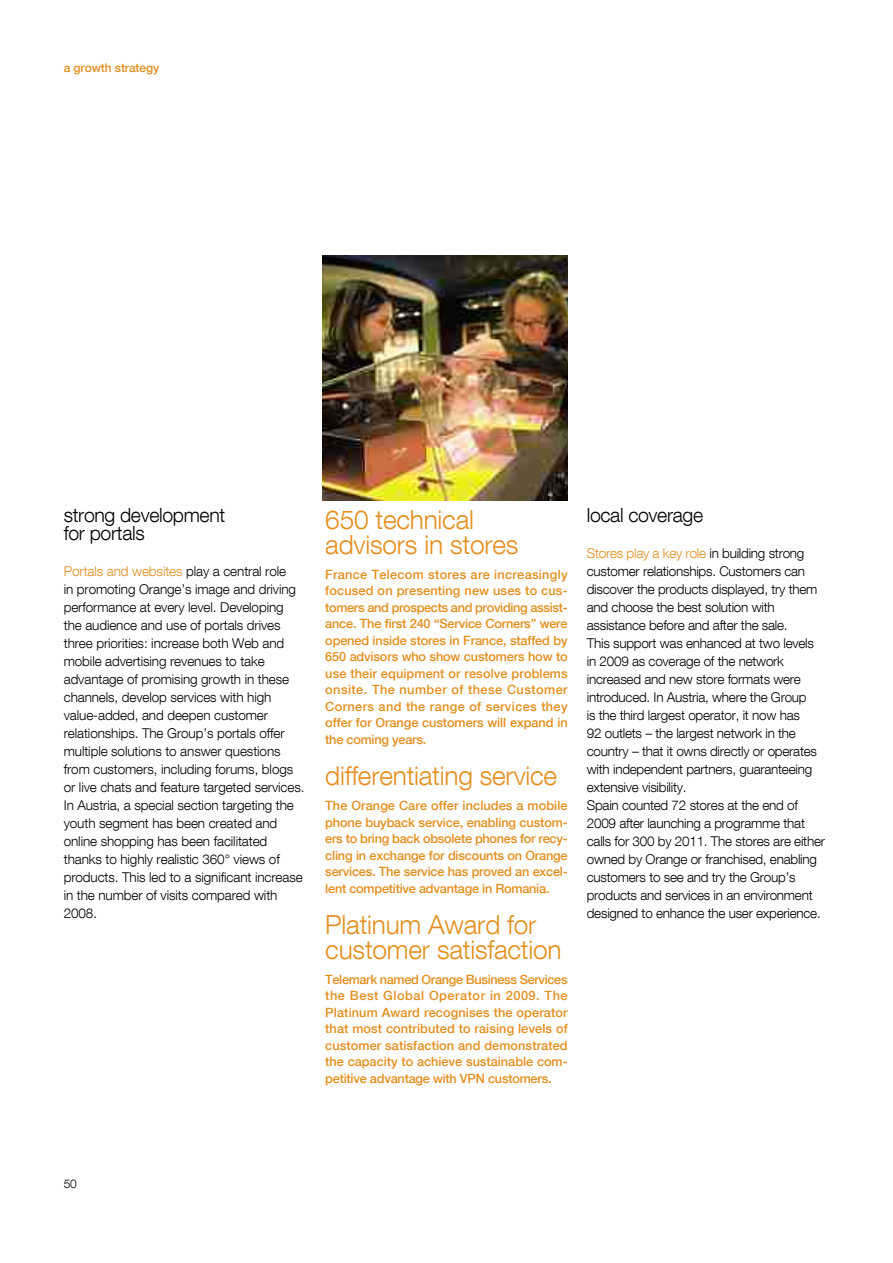
<style>
.page{position:relative;width:893px;height:1263px;background:#fff}
.page>*{position:absolute;margin:0;border:0;box-sizing:border-box;transform-origin:0 0}
.t1{font:300 26.25px/24.8px "Helvetica Neue LT Com";letter-spacing:-.01em;color:#e48e1d}
.t2{font:300 19.5px/18px "Helvetica Neue LT Com";letter-spacing:-.02em;color:#000}
.t3{font:300 13.5px/18px "Helvetica Neue LT Com";letter-spacing:-.02em;color:#000}
.t4{font:500 12.75px/16.5px "Helvetica Neue LT Com";letter-spacing:-.02em;color:#e48e1d;text-align:justify}
.t5{font:500 12px "Helvetica Neue LT Com";letter-spacing:-.01em;color:#e48e1d}
.t6{font:300 12px "Helvetica Neue LT Com";color:#000}
.s1{color:#e48e1d}
</style>
<div class="page">
<img style="left:322px;top:255px;width:246px;height:245px">
<p class="t5" style="left:64px;top:64px;width:97px">a growth strategy</p>
<h2 class="t2" style="left:64px;top:508px;width:163px">strong development for portals</h2>
<p class="t3" style="left:64px;top:563px;width:242px"><span class="s1">Portals and websites</span> play a central role<br>in promoting Orange’s image and driving performance at every level. Developing the audience and use of portals drives three priorities: increase both Web and mobile advertising revenues to take advantage of promising growth in these channels, develop services with high value-added, and deepen customer relationships. The Group’s portals offer multiple solutions to answer questions from customers, including forums, blogs or live chats and feature targeted services.<br>In Austria, a special section targeting the youth segment has been created and online shopping has been facilitated thanks to highly realistic 360° views of products. This led to a significant increase in the number of visits compared with 2008.</p>
<h1 class="t1" style="left:325px;top:510px;width:195px">650 technical advisors in stores</h1>
<p class="t4" style="left:325px;top:567px;width:244px">France Telecom stores are increasingly focused on presenting new uses to cus&shy;tomers and prospects and providing assist&shy;ance. The first 240 “Service Corners” were opened inside stores in France, staffed by 650 advisors who show customers how to use their equipment or resolve problems onsite. The number of these Customer Corners and the range of services they offer for Orange customers will expand in the coming years.</p>
<h1 class="t1" style="left:325px;top:766px;width:233px">differentiating service</h1>
<p class="t4" style="left:325px;top:798px;width:244px">The Orange Care offer includes a mobile phone buyback service, enabling custom&shy;ers to bring back obsolete phones for recy&shy;cling in exchange for discounts on Orange services. The service has proved an excel&shy;lent competitive advantage in Romania.</p>
<h1 class="t1" style="left:325px;top:914px;width:238px">Platinum Award for customer satisfaction</h1>
<p class="t4" style="left:325px;top:972px;width:244px">Telemark named Orange Business Services the Best Global Operator in 2009. The Platinum Award recognises the operator that most contributed to raising levels of customer satisfaction and demonstrated the capacity to achieve sustainable com&shy;petitive advantage with VPN customers.</p>
<h2 class="t2" style="left:587px;top:508px;width:118px">local coverage</h2>
<p class="t3" style="left:587px;top:545px;width:240px"><span class="s1">Stores play a key role</span> in building strong customer relationships. Customers can discover the products displayed, try them and choose the best solution with assistance before and after the sale.<br>This support was enhanced at two levels in 2009 as coverage of the network increased and new store formats were introduced. In Austria, where the Group<br>is the third largest operator, it now has<br>92 outlets – the largest network in the country – that it owns directly or operates with independent partners, guaranteeing extensive visibility.<br>Spain counted 72 stores at the end of 2009 after launching a programme that calls for 300 by 2011. The stores are either owned by Orange or franchised, enabling customers to see and try the Group’s products and services in an environment designed to enhance the user experience.</p>
<p class="t6" style="left:64px;top:1179px;width:14px">50</p>
</div>
